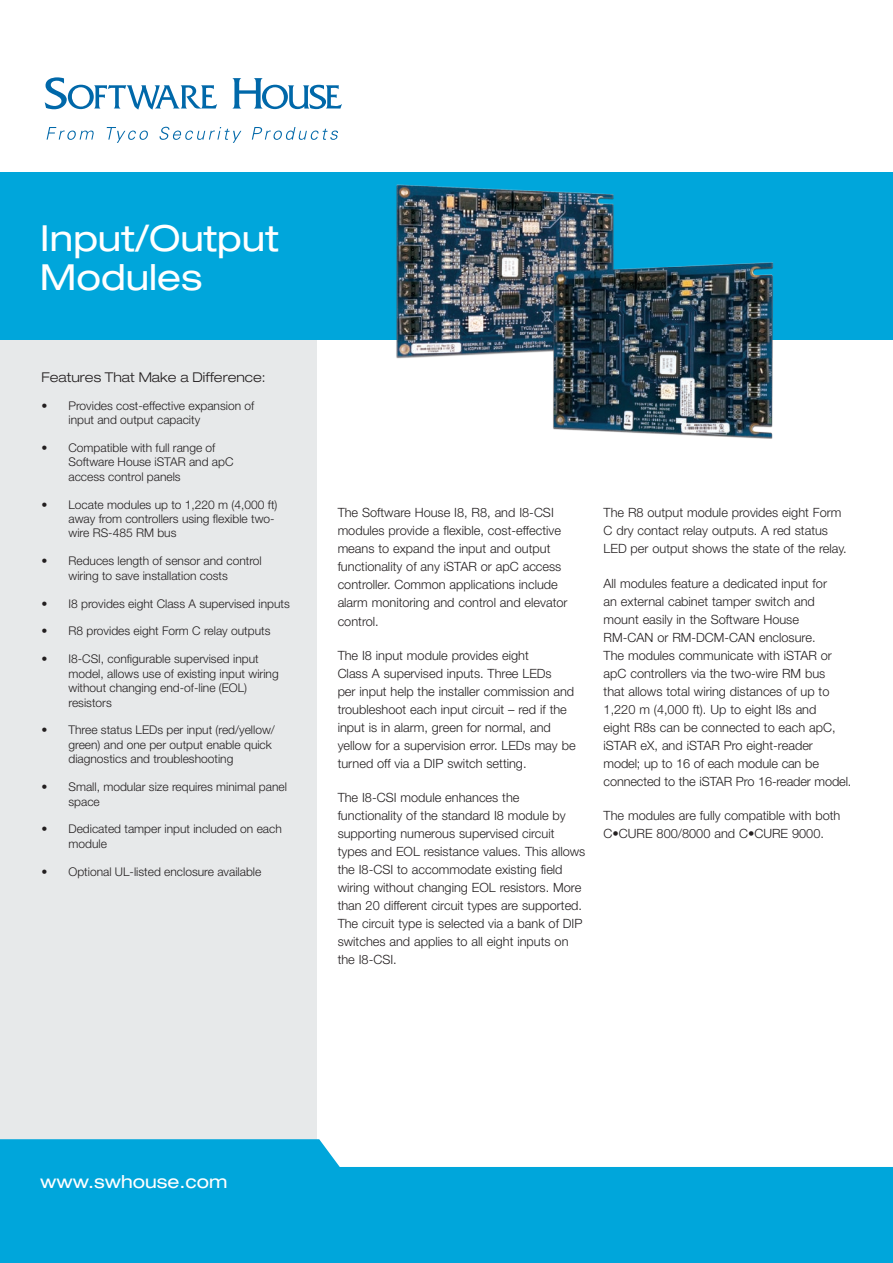
<style>
.page{position:relative;width:893px;height:1263px;background:#fff}
.page>*{position:absolute;margin:0;border:0;box-sizing:border-box;transform-origin:0 0}
.t1{font:expanded 36px/39px "Helvetica Neue LT Pro";color:#fff}
.t2{font:expanded 18px "Helvetica Neue LT Pro";color:#fff}
.t3{font:300 expanded 13.5px "Helvetica Neue LT Pro";color:#231f20}
.t4{font:300 12.75px/18px "Helvetica Neue LT Pro";color:#231f20}
.t5{font:300 12px/14.4px "Helvetica Neue LT Pro";color:#231f20}
</style>
<div class="page">
<div style="left:0;top:199px;width:317px;height:1053px;background:#e7e9ea"></div>
<div style="left:0;top:172px;width:893px;height:168px;background:#00a6db"></div>
<svg style="left:0;top:1139px;width:893px;height:124px;background:#24b2e0"></svg>
<svg style="left:45px;top:77px;width:297px;height:33px"></svg>
<svg style="left:47px;top:127px;width:47px;height:13px"></svg>
<svg style="left:107px;top:127px;width:41px;height:16px"></svg>
<svg style="left:159px;top:127px;width:82px;height:16px"></svg>
<svg style="left:252px;top:127px;width:86px;height:13px"></svg>
<img style="left:396px;top:184px;width:378px;height:255px">
<h1 class="t1" style="left:40px;top:218px;width:240px">Input/Output<br>Modules</h1>
<p class="t3" style="left:41px;top:369px;width:226px">Features That Make a Difference:</p>
<p class="t5" style="left:68px;top:398px;width:187px;text-indent:-27px">• Provides cost-effective expansion of input and output capacity</p>
<p class="t5" style="left:68px;top:440px;width:167px;text-indent:-27px">• Compatible with full range of<br>Software House iSTAR and apC access control panels</p>
<p class="t5" style="left:68px;top:497px;width:210px;text-indent:-27px">• Locate modules up to 1,220 m (4,000 ft) away from controllers using flexible two&shy;wire RS-485 RM bus</p>
<p class="t5" style="left:41px;top:553px;width:222px;text-align:center">• Reduces length of sensor and control wiring to save installation costs</p>
<p class="t5" style="left:41px;top:596px;width:250px">• I8 provides eight Class A supervised inputs</p>
<p class="t5" style="left:41px;top:624px;width:231px">• R8 provides eight Form C relay outputs</p>
<p class="t5" style="left:68px;top:652px;width:212px;text-indent:-27px">• I8-CSI, configurable supervised input model, allows use of existing input wiring without changing end-of-line (EOL) resistors</p>
<p class="t5" style="left:68px;top:723px;width:208px;text-indent:-27px">• Three status LEDs per input (red/yellow/ green) and one per output enable quick diagnostics and troubleshooting</p>
<p class="t5" style="left:68px;top:779px;width:220px;text-indent:-27px">• Small, modular size requires minimal panel space</p>
<p class="t5" style="left:68px;top:822px;width:215px;text-indent:-27px">• Dedicated tamper input included on each module</p>
<p class="t5" style="left:41px;top:864px;width:221px">• Optional UL-listed enclosure available</p>
<p class="t4" style="left:338px;top:504px;width:231px">The Software House I8, R8, and I8-CSI modules provide a flexible, cost-effective means to expand the input and output functionality of any iSTAR or apC access controller. Common applications include alarm monitoring and control and elevator control.</p>
<p class="t4" style="left:338px;top:646px;width:239px">The I8 input module provides eight<br>Class A supervised inputs. Three LEDs<br>per input help the installer commission and troubleshoot each input circuit – red if the input is in alarm, green for normal, and yellow for a supervision error. LEDs may be turned off via a DIP switch setting.</p>
<p class="t4" style="left:338px;top:788px;width:249px">The I8-CSI module enhances the functionality of the standard I8 module by supporting numerous supervised circuit types and EOL resistance values. This allows the I8-CSI to accommodate existing field wiring without changing EOL resistors. More than 20 different circuit types are supported.<br>The circuit type is selected via a bank of DIP switches and applies to all eight inputs on the I8-CSI.</p>
<p class="t4" style="left:604px;top:504px;width:245px">The R8 output module provides eight Form<br>C dry contact relay outputs. A red status<br>LED per output shows the state of the relay.</p>
<p class="t4" style="left:604px;top:574px;width:249px">All modules feature a dedicated input for<br>an external cabinet tamper switch and mount easily in the Software House RM-CAN or RM-DCM-CAN enclosure.<br>The modules communicate with iSTAR or apC controllers via the two-wire RM bus<br>that allows total wiring distances of up to 1,220 m (4,000 ft). Up to eight I8s and<br>eight R8s can be connected to each apC, iSTAR eX, and iSTAR Pro eight-reader model; up to 16 of each module can be connected to the iSTAR Pro 16-reader model.</p>
<p class="t4" style="left:604px;top:806px;width:238px">The modules are fully compatible with both<br>C•CURE 800/8000 and C•CURE 9000.</p>
<h2 class="t2" style="left:40px;top:1171px;width:189px">www.swhouse.com</h2>
</div>
